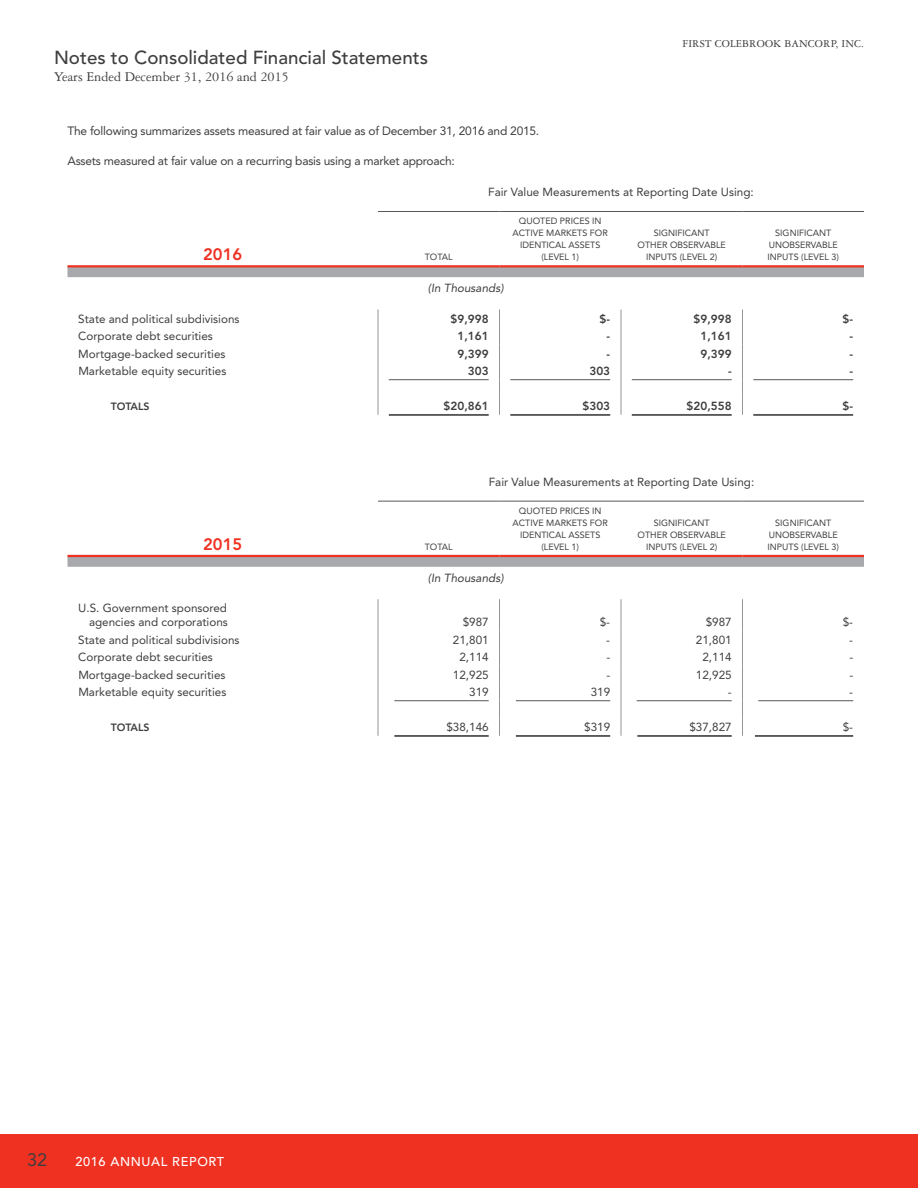
<style>
.page{position:relative;width:918px;height:1188px;background:#fff}
.page>*{position:absolute;margin:0;border:0;box-sizing:border-box;transform-origin:0 0}
.t1{font:500 18.75px "Avenir";color:#3e3e3f}
.t2{font:18px "Avenir";color:#3e3e3f}
.t3{font:800 16.5px "Avenir";color:#ef3122}
.t4{font:14.25px "Garamond Three";color:#3e3e3f}
.t5{font:500 12.75px "Avenir";letter-spacing:.05em;color:#fff}
.t6{font:12px "Avenir";letter-spacing:-.02em;color:#3e3e3f}
.t7{font:11.7px/14px "Avenir";color:#3e3e3f;text-align:right}
.t8{font:800 11.7px "Avenir";color:#3e3e3f}
.t9{font:italic 11.7px "Avenir";color:#3e3e3f}
.t10{font:11.25px "Garamond Three";letter-spacing:.01em;color:#3e3e3f}
.t11{font:800 10.5px "Avenir";color:#3e3e3f}
.t12{font:9px/12px "Avenir";color:#3e3e3f;text-align:center}
</style>
<div class="page">
<div style="left:0;top:1134px;width:918px;height:54px;background:#ef3122"></div>
<svg style="left:68px;top:267px;width:796px;height:10px"></svg>
<svg style="left:378px;top:310px;width:1px;height:105px"></svg>
<svg style="left:499px;top:310px;width:1px;height:105px"></svg>
<svg style="left:621px;top:310px;width:1px;height:105px"></svg>
<svg style="left:742px;top:310px;width:1px;height:105px"></svg>
<hr style="left:68px;top:265px;width:310px;height:2px;background:#ef3122">
<hr style="left:378px;top:265px;width:122px;height:2px;background:#ef3122">
<hr style="left:500px;top:265px;width:121px;height:2px;background:#ef3122">
<hr style="left:621px;top:265px;width:121px;height:2px;background:#ef3122">
<hr style="left:742px;top:265px;width:122px;height:2px;background:#ef3122">
<hr style="left:378px;top:211px;width:122px;height:1px;background:#57585a">
<hr style="left:500px;top:211px;width:121px;height:1px;background:#57585a">
<hr style="left:621px;top:211px;width:121px;height:1px;background:#57585a">
<hr style="left:742px;top:211px;width:122px;height:1px;background:#57585a">
<hr style="left:389px;top:379px;width:100px;height:1px;background:#57585a">
<hr style="left:510px;top:379px;width:100px;height:1px;background:#57585a">
<hr style="left:632px;top:379px;width:100px;height:1px;background:#57585a">
<hr style="left:753px;top:379px;width:100px;height:1px;background:#57585a">
<hr style="left:389px;top:414px;width:100px;height:2px;background:#57585a">
<hr style="left:510px;top:414px;width:100px;height:2px;background:#57585a">
<hr style="left:632px;top:414px;width:100px;height:2px;background:#57585a">
<hr style="left:753px;top:414px;width:100px;height:2px;background:#57585a">
<svg style="left:68px;top:557px;width:796px;height:10px"></svg>
<hr style="left:378px;top:599px;width:1px;height:32px;background:#939598">
<hr style="left:499px;top:599px;width:1px;height:32px;background:#939598">
<hr style="left:621px;top:599px;width:1px;height:32px;background:#939598">
<hr style="left:742px;top:599px;width:1px;height:32px;background:#939598">
<svg style="left:378px;top:631px;width:1px;height:105px"></svg>
<svg style="left:499px;top:631px;width:1px;height:105px"></svg>
<svg style="left:621px;top:631px;width:1px;height:105px"></svg>
<svg style="left:742px;top:631px;width:1px;height:105px"></svg>
<hr style="left:68px;top:555px;width:310px;height:2px;background:#ef3122">
<hr style="left:378px;top:555px;width:122px;height:2px;background:#ef3122">
<hr style="left:500px;top:555px;width:121px;height:2px;background:#ef3122">
<hr style="left:621px;top:555px;width:121px;height:2px;background:#ef3122">
<hr style="left:742px;top:555px;width:122px;height:2px;background:#ef3122">
<hr style="left:378px;top:501px;width:122px;height:1px;background:#57585a">
<hr style="left:500px;top:501px;width:121px;height:1px;background:#57585a">
<hr style="left:621px;top:501px;width:121px;height:1px;background:#57585a">
<hr style="left:742px;top:501px;width:122px;height:1px;background:#57585a">
<hr style="left:394px;top:700px;width:95px;height:1px;background:#57585a">
<hr style="left:516px;top:700px;width:94px;height:1px;background:#57585a">
<hr style="left:637px;top:700px;width:95px;height:1px;background:#57585a">
<hr style="left:758px;top:700px;width:95px;height:1px;background:#57585a">
<hr style="left:394px;top:735px;width:95px;height:2px;background:#57585a">
<hr style="left:516px;top:735px;width:94px;height:2px;background:#57585a">
<hr style="left:637px;top:735px;width:95px;height:2px;background:#57585a">
<hr style="left:755px;top:735px;width:98px;height:2px;background:#57585a">
<h1 class="t1" style="left:54px;top:47px;width:376px">Notes to Consolidated Financial Statements</h1>
<p class="t4" style="left:54px;top:69px;width:237px">Years Ended December 31, 2016 and 2015</p>
<p class="t6" style="left:68px;top:124px;width:473px">The following summarizes assets measured at fair value as of December 31, 2016 and 2015.</p>
<p class="t6" style="left:68px;top:153px;width:389px">Assets measured at fair value on a recurring basis using a market approach:</p>
<p class="t10" style="left:683px;top:38px;width:183px">FIRST COLEBROOK BANCORP, INC.</p>
<h3 class="t3" style="left:203px;top:245px;width:41px">2016</h3>
<p class="t12" style="left:425px;top:251px;width:29px">TOTAL</p>
<p class="t7" style="left:488px;top:185px;width:267px">Fair Value Measurements at Reporting Date Using:</p>
<p class="t12" style="left:513px;top:215px;width:97px">QUOTED PRICES IN<br>ACTIVE MARKETS FOR<br>IDENTICAL ASSETS (LEVEL 1)</p>
<p class="t12" style="left:638px;top:227px;width:90px">SIGNIFICANT<br>OTHER OBSERVABLE<br>INPUTS (LEVEL 2)</p>
<p class="t12" style="left:768px;top:227px;width:73px">SIGNIFICANT<br>UNOBSERVABLE<br>INPUTS (LEVEL 3)</p>
<p class="t9" style="left:428px;top:282px;width:77px">(In Thousands)</p>
<p class="t7" style="left:78px;top:312px;width:163px">State and political subdivisions</p>
<p class="t8" style="left:451px;top:312px;width:40px">$9,998</p>
<p class="t8" style="left:600px;top:312px;width:12px">$-</p>
<p class="t8" style="left:694px;top:312px;width:40px">$9,998</p>
<p class="t8" style="left:843px;top:312px;width:12px">$-</p>
<p class="t7" style="left:78px;top:329px;width:136px">Corporate debt securities</p>
<p class="t8" style="left:458px;top:329px;width:33px">1,161</p>
<p class="t8" style="left:607px;top:329px;width:5px">-</p>
<p class="t8" style="left:701px;top:329px;width:33px">1,161</p>
<p class="t8" style="left:850px;top:329px;width:5px">-</p>
<p class="t7" style="left:78px;top:347px;width:149px">Mortgage-backed securities</p>
<p class="t8" style="left:458px;top:347px;width:33px">9,399</p>
<p class="t8" style="left:607px;top:347px;width:5px">-</p>
<p class="t8" style="left:701px;top:347px;width:33px">9,399</p>
<p class="t8" style="left:850px;top:347px;width:5px">-</p>
<p class="t7" style="left:78px;top:364px;width:150px">Marketable equity securities</p>
<p class="t8" style="left:468px;top:364px;width:22px">303</p>
<p class="t8" style="left:589px;top:364px;width:22px">303</p>
<p class="t8" style="left:728px;top:364px;width:5px">-</p>
<p class="t8" style="left:850px;top:364px;width:5px">-</p>
<p class="t11" style="left:111px;top:400px;width:40px">TOTALS</p>
<p class="t8" style="left:444px;top:399px;width:47px">$20,861</p>
<p class="t8" style="left:583px;top:399px;width:29px">$303</p>
<p class="t8" style="left:687px;top:399px;width:47px">$20,558</p>
<p class="t8" style="left:843px;top:399px;width:12px">$-</p>
<h3 class="t3" style="left:203px;top:534px;width:41px">2015</h3>
<p class="t12" style="left:425px;top:541px;width:29px">TOTAL</p>
<p class="t7" style="left:489px;top:475px;width:267px">Fair Value Measurements at Reporting Date Using:</p>
<p class="t12" style="left:513px;top:505px;width:97px">QUOTED PRICES IN<br>ACTIVE MARKETS FOR<br>IDENTICAL ASSETS (LEVEL 1)</p>
<p class="t12" style="left:638px;top:517px;width:90px">SIGNIFICANT<br>OTHER OBSERVABLE<br>INPUTS (LEVEL 2)</p>
<p class="t12" style="left:768px;top:517px;width:73px">SIGNIFICANT<br>UNOBSERVABLE<br>INPUTS (LEVEL 3)</p>
<p class="t7" style="left:78px;top:601px;width:151px">U.S. Government sponsored agencies and corporations</p>
<p class="t9" style="left:428px;top:571px;width:77px">(In Thousands)</p>
<p class="t7" style="left:463px;top:615px;width:28px">$987</p>
<p class="t7" style="left:600px;top:615px;width:12px">$-</p>
<p class="t7" style="left:706px;top:615px;width:28px">$987</p>
<p class="t7" style="left:843px;top:615px;width:12px">$-</p>
<p class="t7" style="left:78px;top:633px;width:163px">State and political subdivisions</p>
<p class="t7" style="left:453px;top:633px;width:37px">21,801</p>
<p class="t7" style="left:606px;top:633px;width:5px">-</p>
<p class="t7" style="left:696px;top:633px;width:37px">21,801</p>
<p class="t7" style="left:849px;top:633px;width:5px">-</p>
<p class="t7" style="left:78px;top:650px;width:136px">Corporate debt securities</p>
<p class="t7" style="left:459px;top:650px;width:31px">2,114</p>
<p class="t7" style="left:606px;top:650px;width:5px">-</p>
<p class="t7" style="left:702px;top:650px;width:31px">2,114</p>
<p class="t7" style="left:849px;top:650px;width:5px">-</p>
<p class="t7" style="left:78px;top:668px;width:149px">Mortgage-backed securities</p>
<p class="t7" style="left:453px;top:668px;width:37px">12,925</p>
<p class="t7" style="left:606px;top:668px;width:5px">-</p>
<p class="t7" style="left:696px;top:668px;width:37px">12,925</p>
<p class="t7" style="left:849px;top:668px;width:5px">-</p>
<p class="t7" style="left:78px;top:685px;width:150px">Marketable equity securities</p>
<p class="t7" style="left:469px;top:685px;width:21px">319</p>
<p class="t7" style="left:591px;top:685px;width:21px">319</p>
<p class="t7" style="left:728px;top:685px;width:5px">-</p>
<p class="t7" style="left:849px;top:685px;width:5px">-</p>
<p class="t11" style="left:111px;top:721px;width:40px">TOTALS</p>
<p class="t7" style="left:446px;top:720px;width:44px">$38,146</p>
<p class="t7" style="left:584px;top:720px;width:28px">$319</p>
<p class="t7" style="left:689px;top:720px;width:44px">$37,827</p>
<p class="t7" style="left:843px;top:720px;width:12px">$-</p>
<h2 class="t2" style="left:27px;top:1149px;width:22px">32</h2>
<p class="t5" style="left:75px;top:1154px;width:150px">2016 ANNUAL REPORT</p>
</div>
